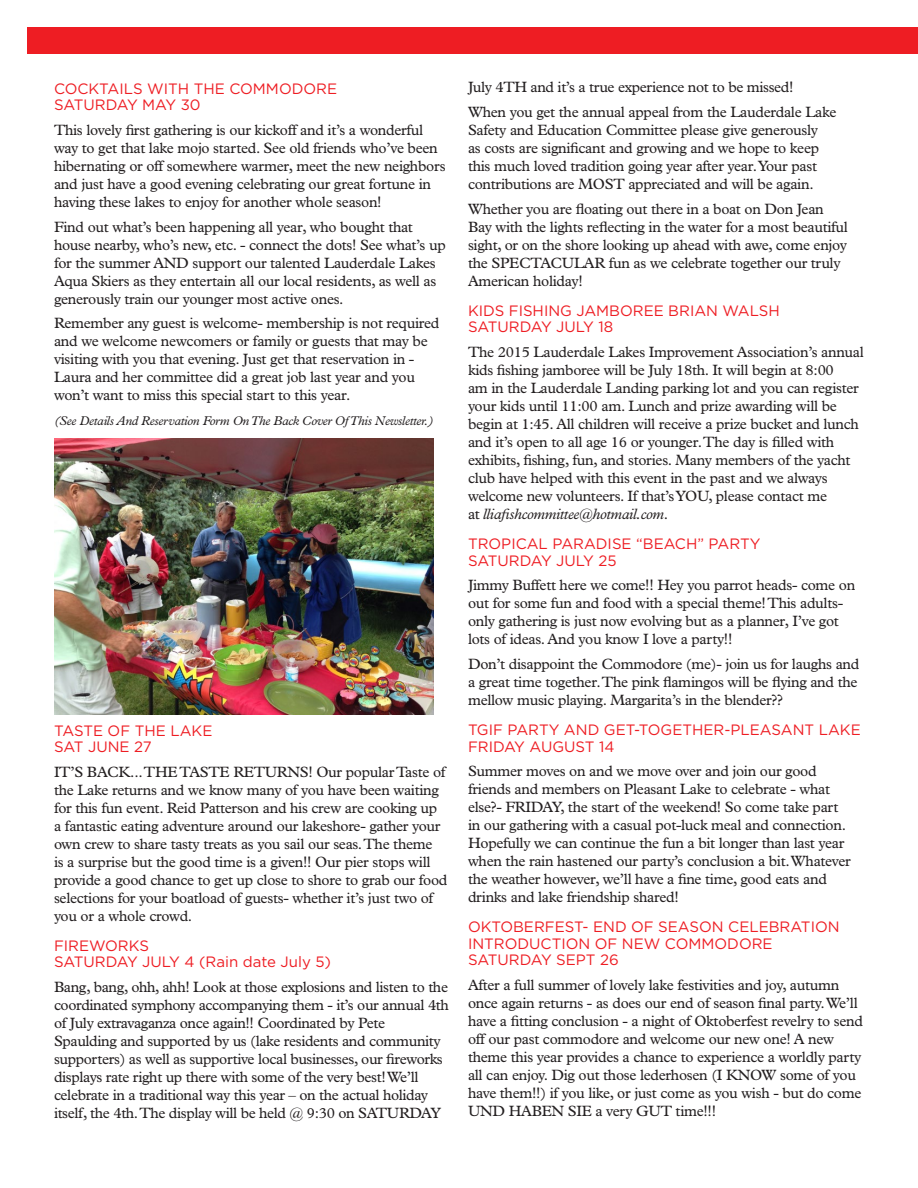
<style>
.page{position:relative;width:918px;height:1188px;background:#fff}
.page>*{position:absolute;margin:0;border:0;box-sizing:border-box;transform-origin:0 0}
.t1{font:15px/18px "Plantin";letter-spacing:-.02em;color:#231f20}
.New_Section{font:15px/16.5px "Gotham";color:#ee1d23}
.t2{font:italic 12.75px "Plantin";letter-spacing:-.02em;color:#231f20}
.s1{font-style:italic}
</style>
<div class="page">
<div style="left:27px;top:27px;width:891px;height:27px;background:#ee1d23"></div>
<img style="left:54px;top:438px;width:379px;height:277px">
<p class="New_Section" style="left:54px;top:80px;width:285px">COCKTAILS WITH THE COMMODORE<br>SATURDAY MAY 30</p>
<p class="t1" style="left:54px;top:121px;width:393px">This lovely first gathering is our kickoff and it’s a wonderful way to get that lake mojo started. See old friends who’ve been hibernating or off somewhere warmer, meet the new neighbors and just have a good evening celebrating our great fortune in having these lakes to enjoy for another whole season!</p>
<p class="t1" style="left:54px;top:218px;width:393px">Find out what’s been happening all year, who bought that house nearby, who’s new, etc. - connect the dots! See what’s up for the summer AND support our talented Lauderdale Lakes Aqua Skiers as they entertain all our local residents, as well as generously train our younger most active ones.</p>
<p class="t1" style="left:54px;top:314px;width:387px">Remember any guest is welcome- membership is not required and we welcome newcomers or family or guests that may be visiting with you that evening. Just get that reservation in - Laura and her committee did a great job last year and you won’t want to miss this special start to this year.</p>
<p class="t2" style="left:54px;top:413px;width:381px">(See Details And Reservation Form On The Back Cover Of This Newsletter.)</p>
<p class="New_Section" style="left:54px;top:722px;width:160px">TASTE OF THE LAKE<br>SAT JUNE 27</p>
<p class="t1" style="left:54px;top:763px;width:395px">IT’S BACK... THE TASTE RETURNS! Our popular Taste of the Lake returns and we know many of you have been waiting for this fun event. Reid Patterson and his crew are cooking up a fantastic eating adventure around our lakeshore- gather your own crew to share tasty treats as you sail our seas. The theme<br>is a surprise but the good time is a given!! Our pier stops will provide a good chance to get up close to shore to grab our food selections for your boatload of guests- whether it’s just two of you or a whole crowd.</p>
<p class="New_Section" style="left:54px;top:937px;width:279px">FIREWORKS<br>SATURDAY JULY 4 (Rain date July 5)</p>
<p class="t1" style="left:54px;top:978px;width:397px">Bang, bang, ohh, ahh! Look at those explosions and listen to the coordinated symphony accompanying them - it’s our annual 4th of July extravaganza once again!! Coordinated by Pete Spaulding and supported by us (lake residents and community supporters) as well as supportive local businesses, our fireworks displays rate right up there with some of the very best!We’ll celebrate in a traditional way this year – on the actual holiday itself, the 4th. The display will be held @ 9:30 on SATURDAY</p>
<p class="t1" style="left:468px;top:78px;width:327px">July 4TH and it’s a true experience not to be missed!</p>
<p class="t1" style="left:468px;top:103px;width:370px">When you get the annual appeal from the Lauderdale Lake Safety and Education Committee please give generously<br>as costs are significant and growing and we hope to keep this much loved tradition going year after year. Your past contributions are MOST appreciated and will be again.</p>
<p class="t1" style="left:468px;top:200px;width:381px">Whether you are floating out there in a boat on Don Jean Bay with the lights reflecting in the water for a most beautiful sight, or on the shore looking up ahead with awe, come enjoy the SPECTACULAR fun as we celebrate together our truly American holiday!</p>
<p class="New_Section" style="left:468px;top:302px;width:313px">KIDS FISHING JAMBOREE BRIAN WALSH<br>SATURDAY JULY 18</p>
<p class="t1" style="left:468px;top:343px;width:397px">The 2015 Lauderdale Lakes Improvement Association’s annual kids fishing jamboree will be July 18th. It will begin at 8:00<br>am in the Lauderdale Landing parking lot and you can register your kids until 11:00 am. Lunch and prize awarding will be begin at 1:45. All children will receive a prize bucket and lunch and it’s open to all age 16 or younger. The day is filled with exhibits, fishing, fun, and stories. Many members of the yacht club have helped with this event in the past and we always welcome new volunteers. If that’s YOU, please contact me<br>at <span class="s1">lliafishcommittee@hotmail.com</span>.</p>
<p class="New_Section" style="left:468px;top:535px;width:294px">TROPICAL PARADISE “BEACH” PARTY<br>SATURDAY JULY 25</p>
<p class="t1" style="left:468px;top:576px;width:389px">Jimmy Buffett here we come!! Hey you parrot heads- come on out for some fun and food with a special theme! This adults&shy;only gathering is just now evolving but as a planner, I’ve got lots of ideas. And you know I love a party!!</p>
<p class="t1" style="left:468px;top:655px;width:393px">Don’t disappoint the Commodore (me)- join us for laughs and a great time together.The pink flamingos will be flying and the mellow music playing. Margarita’s in the blender??</p>
<p class="New_Section" style="left:468px;top:721px;width:394px">TGIF PARTY AND GET-TOGETHER-PLEASANT LAKE<br>FRIDAY AUGUST 14</p>
<p class="t1" style="left:468px;top:762px;width:384px">Summer moves on and we move over and join our good friends and members on Pleasant Lake to celebrate - what else?- FRIDAY, the start of the weekend! So come take part in our gathering with a casual pot-luck meal and connection.<br>Hopefully we can continue the fun a bit longer than last year when the rain hastened our party’s conclusion a bit. Whatever the weather however, we’ll have a fine time, good eats and drinks and lake friendship shared!</p>
<p class="New_Section" style="left:468px;top:918px;width:373px">OKTOBERFEST- END OF SEASON CELEBRATION<br>INTRODUCTION OF NEW COMMODORE<br>SATURDAY SEPT 26</p>
<p class="t1" style="left:468px;top:976px;width:397px">After a full summer of lovely lake festivities and joy, autumn once again returns - as does our end of season final party. We’ll have a fitting conclusion - a night of Oktoberfest revelry to send off our past commodore and welcome our new one! A new theme this year provides a chance to experience a worldly party all can enjoy. Dig out those lederhosen (I KNOW some of you have them!!) if you like, or just come as you wish - but do come UND HABEN SIE a very GUT time!!!</p>
</div>
